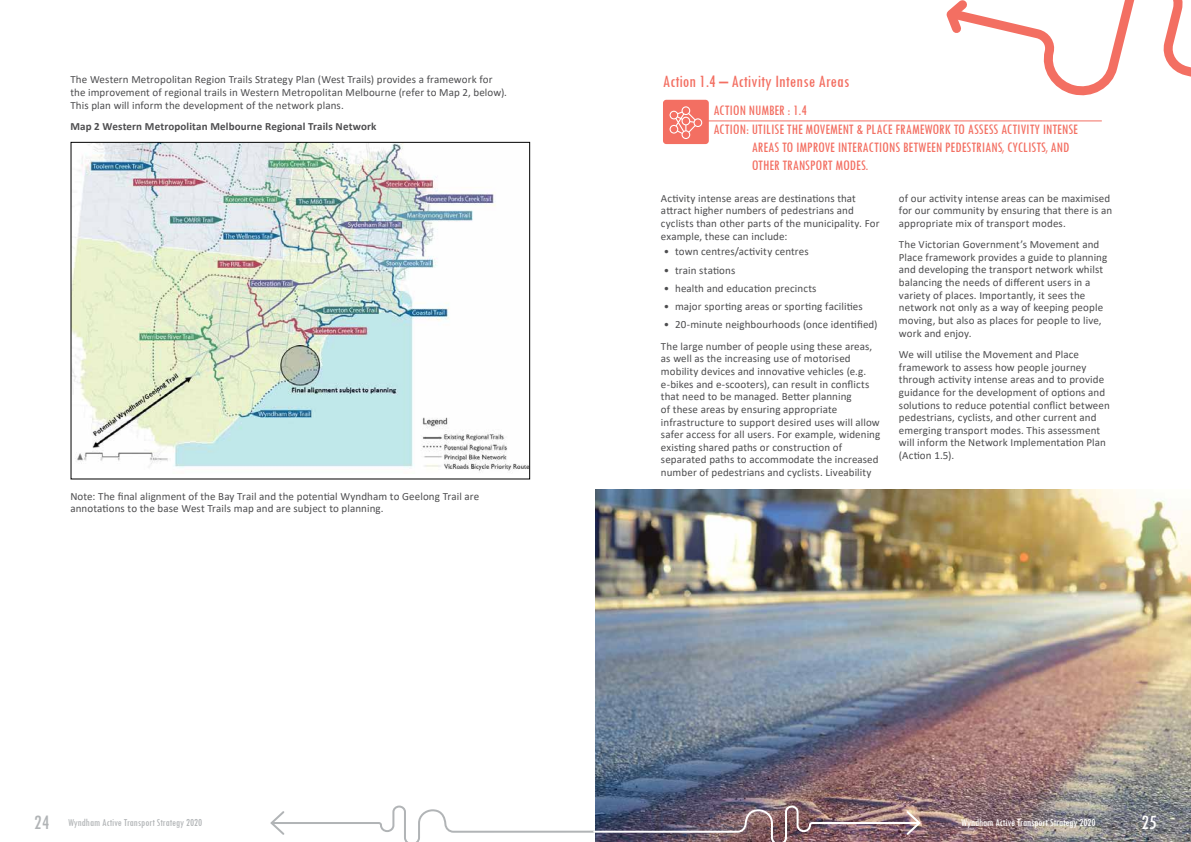
<style>
.page{position:relative;width:1191px;height:842px;background:#fff}
.page>*{position:absolute;margin:0;border:0;box-sizing:border-box;transform-origin:0 0}
.t1{font:condensed 21px "Tw Cen";color:#fff}
.t2{font:condensed 18px "Tw Cen";color:#f36f62}
.t3{font:condensed 15px "Tw Cen";color:#f36f62}
.t4{font:11px/12.6px "Calibri";letter-spacing:.01em;color:#4d4d4f}
.t5{font:700 11px "Calibri";letter-spacing:.01em;color:#4d4d4f}
.t6{font:condensed 11px "Tw Cen";color:#b1b4b6}
.t7{font:condensed 11px "Tw Cen";color:#fff}
.s1{font-size:21px}
</style>
<div class="page">
<img style="left:595px;top:489px;width:596px;height:353px">
<img style="left:73px;top:144px;width:455px;height:327px">
<div style="left:71px;top:142px;width:459px;height:337px;border:1px solid #000"></div>
<div style="left:663px;top:100px;width:46px;height:44px;background:#f36f62;border-radius:3px"></div>
<svg style="left:669px;top:0;width:522px;height:145px"></svg>
<img style="left:270px;top:804px;width:652px;height:38px">
<p class="t4" style="left:70px;top:73px;width:438px">The Western Metropolitan Region Trails Strategy Plan (West Trails) provides a framework for the improvement of regional trails in Western Metropolitan Melbourne (refer to Map 2, below).<br>This plan will inform the development of the network plans.</p>
<p class="t5" style="left:70px;top:118px;width:307px">Map 2 Western Metropolitan Melbourne Regional Trails Network</p>
<p class="t4" style="left:70px;top:489px;width:410px">Note: The final alignment of the Bay Trail and the potential Wyndham to Geelong Trail are annotations to the base West Trails map and are subject to planning.</p>
<p class="t6" style="left:34px;top:816px;width:170px"><span class="s1">24</span> Wyndham Active Transport Strategy 2020</p>
<h2 class="t2" style="left:663px;top:70px;width:188px">Action 1.4 – Activity Intense Areas</h2>
<h3 class="t3" style="left:713px;top:101px;width:95px">ACTION NUMBER : 1.4</h3>
<h3 class="t3" style="left:713px;top:120px;width:366px">ACTION: UTILISE THE MOVEMENT &amp; PLACE FRAMEWORK TO ASSESS ACTIVITY INTENSE</h3>
<h3 class="t3" style="left:751px;top:138px;width:319px">AREAS TO IMPROVE INTERACTIONS BETWEEN PEDESTRIANS, CYCLISTS, AND</h3>
<h3 class="t3" style="left:751px;top:156px;width:118px">OTHER TRANSPORT MODES.</h3>
<p class="t4" style="left:661px;top:191px;width:220px">Activity intense areas are destinations that attract higher numbers of pedestrians and cyclists than other parts of the municipality. For example, these can include:</p>
<p class="t4" style="left:664px;top:245px;width:146px">• town centres/activity centres</p>
<p class="t4" style="left:664px;top:263px;width:73px">• train stations</p>
<p class="t4" style="left:664px;top:282px;width:154px">• health and education precincts</p>
<p class="t4" style="left:664px;top:300px;width:200px">• major sporting areas or sporting facilities</p>
<p class="t4" style="left:661px;top:314px;width:218px;line-height:21.2px">• 20-minute neighbourhoods (once identified)<br>The large number of people using these areas,</p>
<p class="t4" style="left:661px;top:352px;width:221px">as well as the increasing use of motorised mobility devices and innovative vehicles (e.g. e-bikes and e-scooters), can result in conflicts that need to be managed. Better planning<br>of these areas by ensuring appropriate infrastructure to support desired uses will allow safer access for all users. For example, widening existing shared paths or construction of separated paths to accommodate the increased number of pedestrians and cyclists. Liveability</p>
<p class="t4" style="left:899px;top:191px;width:215px">of our activity intense areas can be maximised for our community by ensuring that there is an appropriate mix of transport modes.</p>
<p class="t4" style="left:899px;top:238px;width:210px">The Victorian Government’s Movement and Place framework provides a guide to planning and developing the transport network whilst balancing the needs of different users in a variety of places. Importantly, it sees the network not only as a way of keeping people moving, but also as places for people to live, work and enjoy.</p>
<p class="t4" style="left:899px;top:348px;width:212px">We will utilise the Movement and Place framework to assess how people journey through activity intense areas and to provide guidance for the development of options and solutions to reduce potential conflict between pedestrians, cyclists, and other current and emerging transport modes. This assessment will inform the Network Implementation Plan (Action 1.5).</p>
<p class="t7" style="left:961px;top:816px;width:136px">Wyndham Active Transport Strategy 2020</p>
<h1 class="t1" style="left:1141px;top:810px;width:17px">25</h1>
</div>
